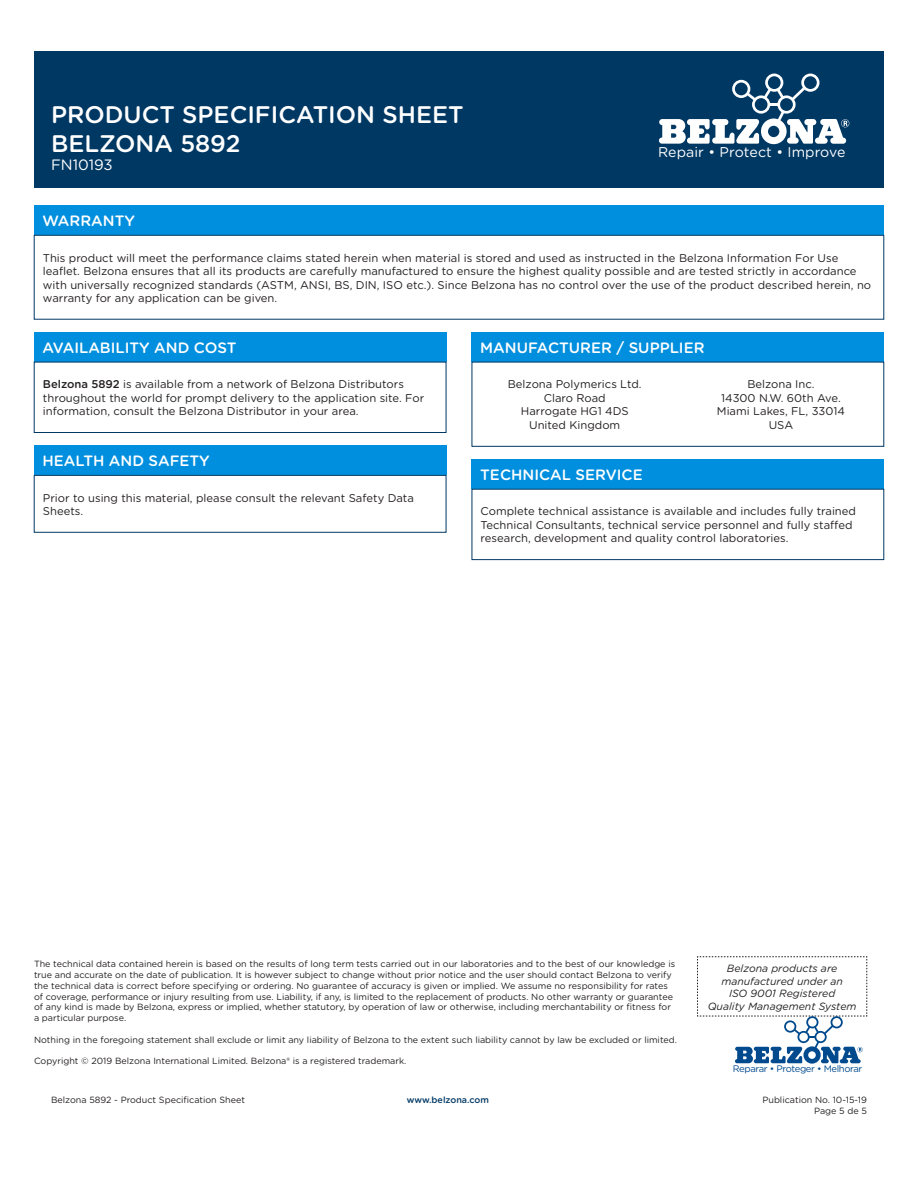
<style>
.page{position:relative;width:918px;height:1188px;background:#fff}
.page>*{position:absolute;margin:0;border:0;box-sizing:border-box;transform-origin:0 0}
.t1{font:500 24px/28.8px "Gotham Rounded";color:#fff}
.SectionHeaders{font:500 15px "Gotham Rounded";color:#fff}
.t2{font:15px "Gotham Rounded";color:#fff}
.t3{font:14.1px "Gotham Rounded";letter-spacing:.005em;color:#fff}
.t4{font:11.25px/13.5px "Gotham Rounded";color:#231f20}
.SectionHeaders-2{font:italic 10.5px/12.6px "Gotham Rounded";color:#231f20;text-align:center}
.t5{font:9.45px "Gotham Rounded";letter-spacing:-.04em;color:#004a8d}
.SectionHeaders-3{font:9px/10.8px "Gotham Rounded";color:#231f20;text-align:right}
.t6{font:500 9px "Gotham Rounded";color:#003864}
.s1{font-weight:500}
</style>
<div class="page">
<div style="left:34px;top:51px;width:850px;height:136px;background:#003864"></div>
<svg style="left:659px;top:74px;width:190px;height:70px"></svg>
<div style="left:34px;top:205px;width:850px;height:30px;background:#008fde"></div>
<div style="left:34px;top:235px;width:850px;height:84px;border:1px solid #003864"></div>
<div style="left:34px;top:332px;width:412px;height:30px;background:#008fde"></div>
<div style="left:34px;top:362px;width:412px;height:71px;border:1px solid #003864"></div>
<div style="left:34px;top:445px;width:412px;height:30px;background:#008fde"></div>
<div style="left:34px;top:475px;width:412px;height:57px;border:1px solid #003864"></div>
<div style="left:472px;top:332px;width:412px;height:30px;background:#008fde"></div>
<div style="left:472px;top:362px;width:412px;height:85px;border:1px solid #003864"></div>
<div style="left:472px;top:459px;width:412px;height:30px;background:#008fde"></div>
<div style="left:472px;top:489px;width:412px;height:71px;border:1px solid #003864"></div>
<svg style="left:697px;top:956px;width:171px;height:108px"></svg>
<h1 class="t1" style="left:51px;top:99px;width:414px">PRODUCT SPECIFICATION SHEET<br>BELZONA 5892</h1>
<h2 class="t2" style="left:51px;top:154px;width:63px">FN10193</h2>
<p class="t3" style="left:658px;top:143px;width:189px">Repair • Protect • Improve</p>
<p class="SectionHeaders" style="left:43px;top:210px;width:94px">WARRANTY</p>
<p class="t4" style="left:43px;top:250px;width:830px">This product will meet the performance claims stated herein when material is stored and used as instructed in the Belzona Information For Use leaflet. Belzona ensures that all its products are carefully manufactured to ensure the highest quality possible and are tested strictly in accordance with universally recognized standards (ASTM, ANSI, BS, DIN, ISO etc.). Since Belzona has no control over the use of the product described herein, no warranty for any application can be given.</p>
<p class="SectionHeaders" style="left:43px;top:337px;width:195px">AVAILABILITY AND COST</p>
<p class="t4" style="left:43px;top:377px;width:383px"><span class="s1">Belzona 5892</span> is available from a network of Belzona Distributors throughout the world for prompt delivery to the application site. For information, consult the Belzona Distributor in your area.</p>
<p class="SectionHeaders" style="left:43px;top:450px;width:169px">HEALTH AND SAFETY</p>
<p class="t4" style="left:43px;top:490px;width:373px">Prior to using this material, please consult the relevant Safety Data<br>Sheets.</p>
<p class="SectionHeaders" style="left:480px;top:337px;width:226px">MANUFACTURER / SUPPLIER</p>
<p class="t4" style="left:508px;top:377px;width:135px">Belzona Polymerics Ltd.</p>
<p class="t4" style="left:544px;top:391px;width:63px">Claro Road</p>
<p class="t4" style="left:521px;top:404px;width:109px">Harrogate HG1 4DS</p>
<p class="t4" style="left:529px;top:418px;width:93px">United Kingdom</p>
<p class="t4" style="left:747px;top:377px;width:69px">Belzona Inc.</p>
<p class="t4" style="left:721px;top:391px;width:121px">14300 N.W. 60th Ave.</p>
<p class="t4" style="left:717px;top:404px;width:130px">Miami Lakes, FL, 33014</p>
<p class="t4" style="left:769px;top:418px;width:26px">USA</p>
<p class="SectionHeaders" style="left:480px;top:464px;width:164px">TECHNICAL SERVICE</p>
<p class="t4" style="left:481px;top:504px;width:377px">Complete technical assistance is available and includes fully trained<br>Technical Consultants, technical service personnel and fully staffed research, development and quality control laboratories.</p>
<p class="SectionHeaders-3" style="left:34px;top:958px;width:643px;text-align:left">The technical data contained herein is based on the results of long term tests carried out in our laboratories and to the best of our knowledge is true and accurate on the date of publication. It is however subject to change without prior notice and the user should contact Belzona to verify the technical data is correct before specifying or ordering. No guarantee of accuracy is given or implied. We assume no responsibility for rates of coverage, performance or injury resulting from use. Liability, if any, is limited to the replacement of products. No other warranty or guarantee of any kind is made by Belzona, express or implied, whether statutory, by operation of law or otherwise, including merchantability or fitness for a particular purpose.</p>
<p class="SectionHeaders-3" style="left:34px;top:1034px;width:645px">Nothing in the foregoing statement shall exclude or limit any liability of Belzona to the extent such liability cannot by law be excluded or limited.</p>
<p class="SectionHeaders-3" style="left:34px;top:1055px;width:374px">Copyright © 2019 Belzona International Limited. Belzona® is a registered trademark.</p>
<p class="SectionHeaders-2" style="left:708px;top:961px;width:150px">Belzona products are manufactured under an<br>ISO 9001 Registered<br>Quality Management System</p>
<p class="t5" style="left:733px;top:1063px;width:131px">Reparar • Proteger • Melhorar</p>
<p class="SectionHeaders-3" style="left:51px;top:1094px;width:196px">Belzona 5892 - Product Specification Sheet</p>
<p class="SectionHeaders-3" style="left:762px;top:1094px;width:106px">Publication No. 10-15-19<br>Page 5 de 5</p>
<p class="t6" style="left:407px;top:1094px;width:84px">www.belzona.com</p>
</div>
